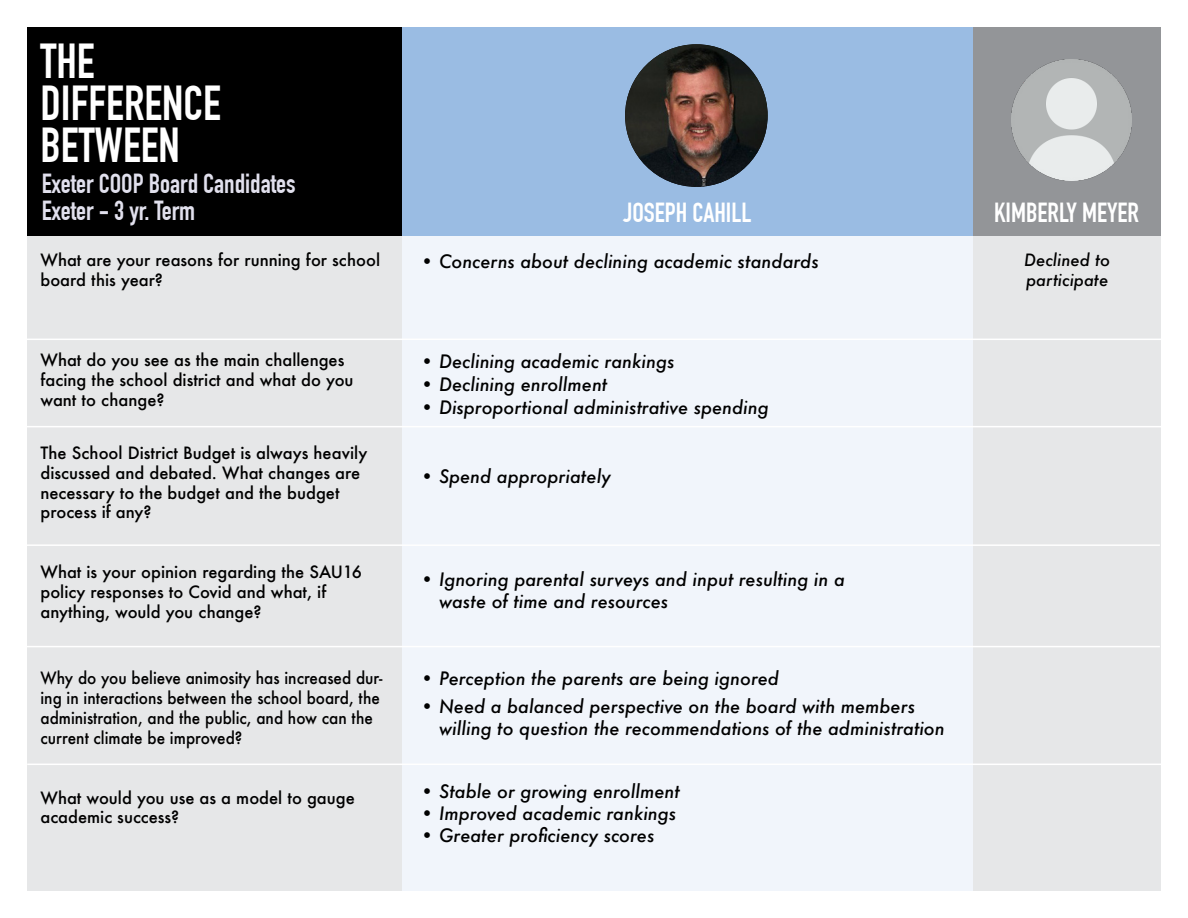
<style>
.page{position:relative;width:1188px;height:918px;background:#fff}
.page>*{position:absolute;margin:0;border:0;box-sizing:border-box;transform-origin:0 0}
.t1{font:700 48px/42px "DIN Condensed";color:#fff}
.t2{font:700 27px/27px "DIN Condensed";color:#e1e0ed}
.t3{font:700 27px "DIN Condensed";color:#fff}
.t4{font:italic 500 18px/21.6px "Futura";color:#000}
.t5{font:500 16.5px/19.8px "Futura";color:#000}
.t6{font:500 16.5px/19.8px "Futura";color:#000;scale:.93 1}
.t7{font:italic 500 16.5px/19.8px "Futura";color:#000}
</style>
<div class="page">
<div style="left:973px;top:235px;width:188px;height:656px;background:#e6e7e8"></div>
<div style="left:402px;top:235px;width:571px;height:656px;background:#f1f5fb"></div>
<div style="left:27px;top:235px;width:375px;height:656px;background:#e6e7e8"></div>
<hr style="left:27px;top:339px;width:1134px;height:1px;background:#fff">
<hr style="left:27px;top:426px;width:1134px;height:1px;background:#fff">
<hr style="left:26px;top:544px;width:1134px;height:2px;background:#fff">
<hr style="left:26px;top:646px;width:1134px;height:1px;background:#fff">
<hr style="left:27px;top:764px;width:1134px;height:1px;background:#fff">
<div style="left:972px;top:27px;width:189px;height:208px;background:#939598"></div>
<div style="left:402px;top:27px;width:571px;height:208px;background:#9abce3"></div>
<img style="left:1012px;top:60px;width:120px;height:121px">
<img style="left:625px;top:44px;width:143px;height:143px;border-radius:71px">
<div style="left:27px;top:27px;width:375px;height:208px;background:#000"></div>
<h1 class="t1" style="left:40px;top:41px;width:162px">THE<br>DIFFERENCE<br>BETWEEN</h1>
<h2 class="t2" style="left:42px;top:170px;width:255px">EXETER COOP BOARD CANDIDATES<br>EXETER - 3 YR. TERM</h2>
<p class="t5" style="left:40px;top:250px;width:341px">What are your reasons for running for school board this year?</p>
<p class="t5" style="left:40px;top:350px;width:315px">What do you see as the main challenges facing the school district and what do you want to change?</p>
<p class="t5" style="left:40px;top:443px;width:328px">The School District Budget is always heavily discussed and debated. What changes are necessary to the budget and the budget process if any?</p>
<p class="t5" style="left:40px;top:562px;width:323px">What is your opinion regarding the SAU16 policy responses to Covid and what, if anything, would you change?</p>
<p class="t6" style="left:40px;top:668px;width:369px">Why do you believe animosity has increased dur&shy;ing in interactions between the school board, the administration, and the public, and how can the current climate be improved?</p>
<p class="t5" style="left:40px;top:787px;width:316px">What would you use as a model to gauge academic success?</p>
<h2 class="t3" style="left:623px;top:197px;width:129px">JOSEPH CAHILL</h2>
<h2 class="t3" style="left:994px;top:197px;width:146px">KIMBERLY MEYER</h2>
<p class="t4" style="left:420px;top:250px;width:400px">• Concerns about declining academic standards</p>
<p class="t4" style="left:420px;top:350px;width:256px">• Declining academic rankings</p>
<p class="t4" style="left:420px;top:374px;width:189px">• Declining enrollment</p>
<p class="t4" style="left:420px;top:397px;width:350px">• Disproportional administrative spending</p>
<p class="t4" style="left:420px;top:465px;width:192px">• Spend appropriately</p>
<p class="t4" style="left:439px;top:569px;width:407px;text-indent:-19px">• Ignoring parental surveys and input resulting in a waste of time and resources</p>
<p class="t4" style="left:420px;top:667px;width:361px">• Perception the parents are being ignored</p>
<p class="t4" style="left:439px;top:696px;width:507px;text-indent:-19px">• Need a balanced perspective on the board with members willing to question the recommendations of the administration</p>
<p class="t4" style="left:420px;top:781px;width:261px">• Stable or growing enrollment</p>
<p class="t4" style="left:420px;top:802px;width:258px">• Improved academic rankings</p>
<p class="t4" style="left:420px;top:824px;width:236px">• Greater proficiency scores</p>
<p class="t7" style="left:1024px;top:250px;width:87px">Declined to participate</p>
</div>
